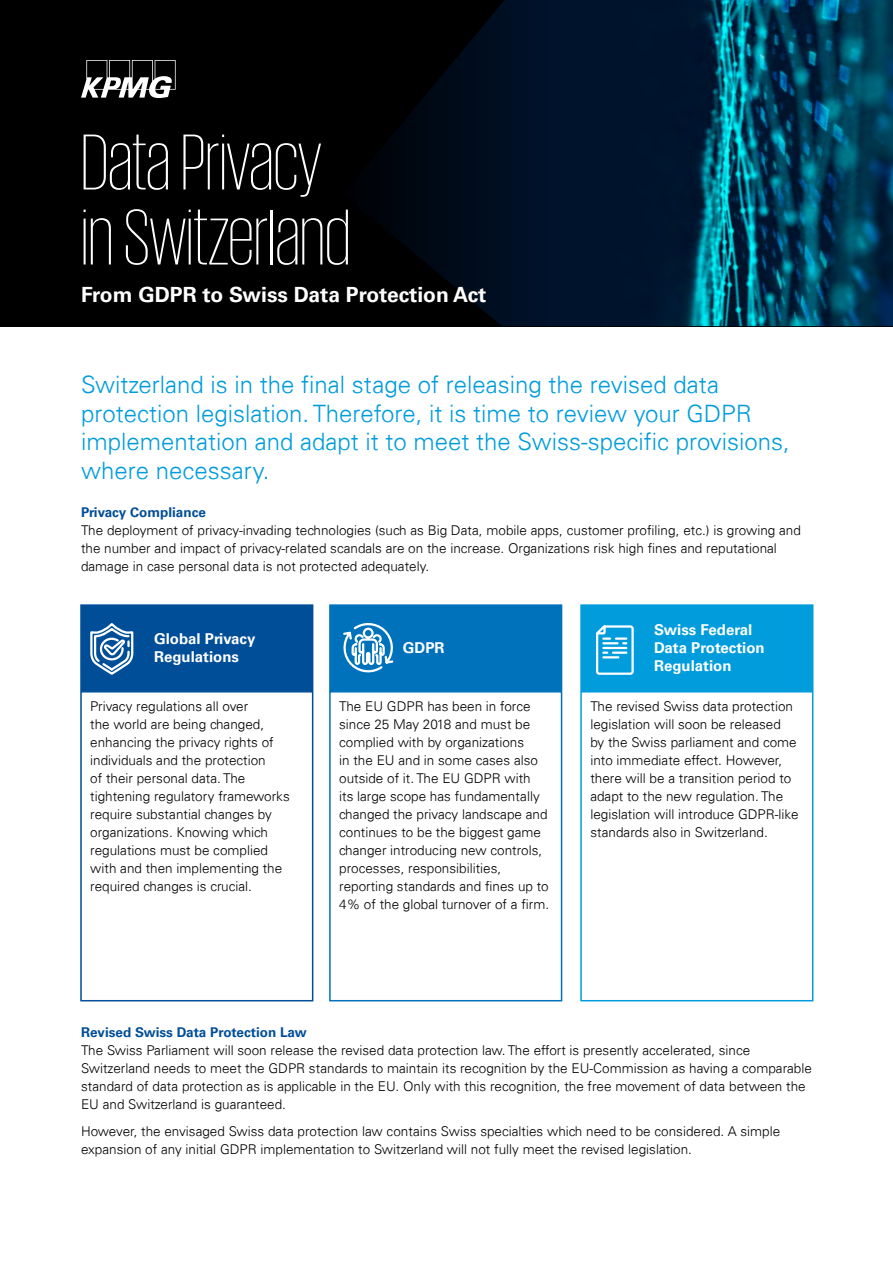
<style>
.page{position:relative;width:893px;height:1263px;background:#fff}
.page>*{position:absolute;margin:0;border:0;box-sizing:border-box;transform-origin:0 0}
.t1{font:200 81px/75px "KPMG";color:#fff}
.t2{font:300 24px/28.5px "Univers 45";color:#009cdc}
.t3{font:700 21px "Univers 65";color:#fff}
.t4{font:700 15px/18px "Univers 65";color:#fff}
.t5{font:300 13.5px/18px "Univers 45";color:#000}
.t6{font:700 13.5px "Univers 65";color:#004e98}
</style>
<div class="page">
<img style="left:753px;top:0;width:140px;height:326px">
<svg style="left:0;top:0;width:753px;height:326px;background:#000e17"></svg>
<svg style="left:81px;top:60px;width:95px;height:38px"></svg>
<div style="left:81px;top:605px;width:232px;height:85px;background:#004e98"></div>
<div style="left:80px;top:604px;width:233px;height:87px;border:2px solid #004e98"></div>
<div style="left:330px;top:605px;width:232px;height:85px;background:#0072bc"></div>
<div style="left:329px;top:604px;width:233px;height:87px;border:2px solid #0072bc"></div>
<div style="left:581px;top:605px;width:232px;height:85px;background:#009cdc"></div>
<div style="left:580px;top:604px;width:233px;height:87px;border:2px solid #009cdc"></div>
<div style="left:80px;top:691px;width:233px;height:310px;border:2px solid #004e98"></div>
<div style="left:329px;top:691px;width:233px;height:310px;border:2px solid #0072bc"></div>
<div style="left:580px;top:691px;width:233px;height:310px;border:2px solid #009cdc"></div>
<svg style="left:343px;top:623px;width:51px;height:50px"></svg>
<svg style="left:90px;top:623px;width:44px;height:52px"></svg>
<svg style="left:596px;top:625px;width:38px;height:50px"></svg>
<h1 class="t1" style="left:81px;top:123px;width:271px">Data Privacy in Switzerland</h1>
<h3 class="t3" style="left:81px;top:282px;width:407px">From GDPR to Swiss Data Protection Act</h3>
<h2 class="t2" style="left:81px;top:370px;width:710px">Switzerland is in the final stage of releasing the revised data protection legislation. Therefore, it is time to review your GDPR implementation and adapt it to meet the Swiss-specific provisions, where necessary.</h2>
<p class="t6" style="left:81px;top:505px;width:126px">Privacy Compliance</p>
<p class="t5" style="left:81px;top:522px;width:721px">The deployment of privacy-invading technologies (such as Big Data, mobile apps, customer profiling, etc.) is growing and the number and impact of privacy-related scandals are on the increase. Organizations risk high fines and reputational damage in case personal data is not protected adequately.</p>
<p class="t4" style="left:154px;top:630px;width:103px">Global Privacy<br>Regulations</p>
<p class="t4" style="left:403px;top:639px;width:43px">GDPR</p>
<p class="t4" style="left:654px;top:621px;width:112px">Swiss Federal<br>Data Protection<br>Regulation</p>
<p class="t5" style="left:90px;top:697px;width:201px">Privacy regulations all over<br>the world are being changed, enhancing the privacy rights of individuals and the protection<br>of their personal data. The tightening regulatory frameworks require substantial changes by organizations. Knowing which regulations must be complied with and then implementing the required changes is crucial.</p>
<p class="t5" style="left:339px;top:697px;width:211px">The EU GDPR has been in force since 25 May 2018 and must be complied with by organizations<br>in the EU and in some cases also outside of it. The EU GDPR with<br>its large scope has fundamentally changed the privacy landscape and continues to be the biggest game changer introducing new controls, processes, responsibilities, reporting standards and fines up to<br>4% of the global turnover of a firm.</p>
<p class="t5" style="left:590px;top:697px;width:210px">The revised Swiss data protection legislation will soon be released<br>by the Swiss parliament and come into immediate effect. However, there will be a transition period to adapt to the new regulation. The legislation will introduce GDPR-like standards also in Switzerland.</p>
<p class="t6" style="left:81px;top:1024px;width:227px">Revised Swiss Data Protection Law</p>
<p class="t5" style="left:81px;top:1041px;width:732px">The Swiss Parliament will soon release the revised data protection law. The effort is presently accelerated, since Switzerland needs to meet the GDPR standards to maintain its recognition by the EU-Commission as having a comparable standard of data protection as is applicable in the EU. Only with this recognition, the free movement of data between the EU and Switzerland is guaranteed.</p>
<p class="t5" style="left:81px;top:1122px;width:701px">However, the envisaged Swiss data protection law contains Swiss specialties which need to be considered. A simple expansion of any initial GDPR implementation to Switzerland will not fully meet the revised legislation.</p>
</div>
